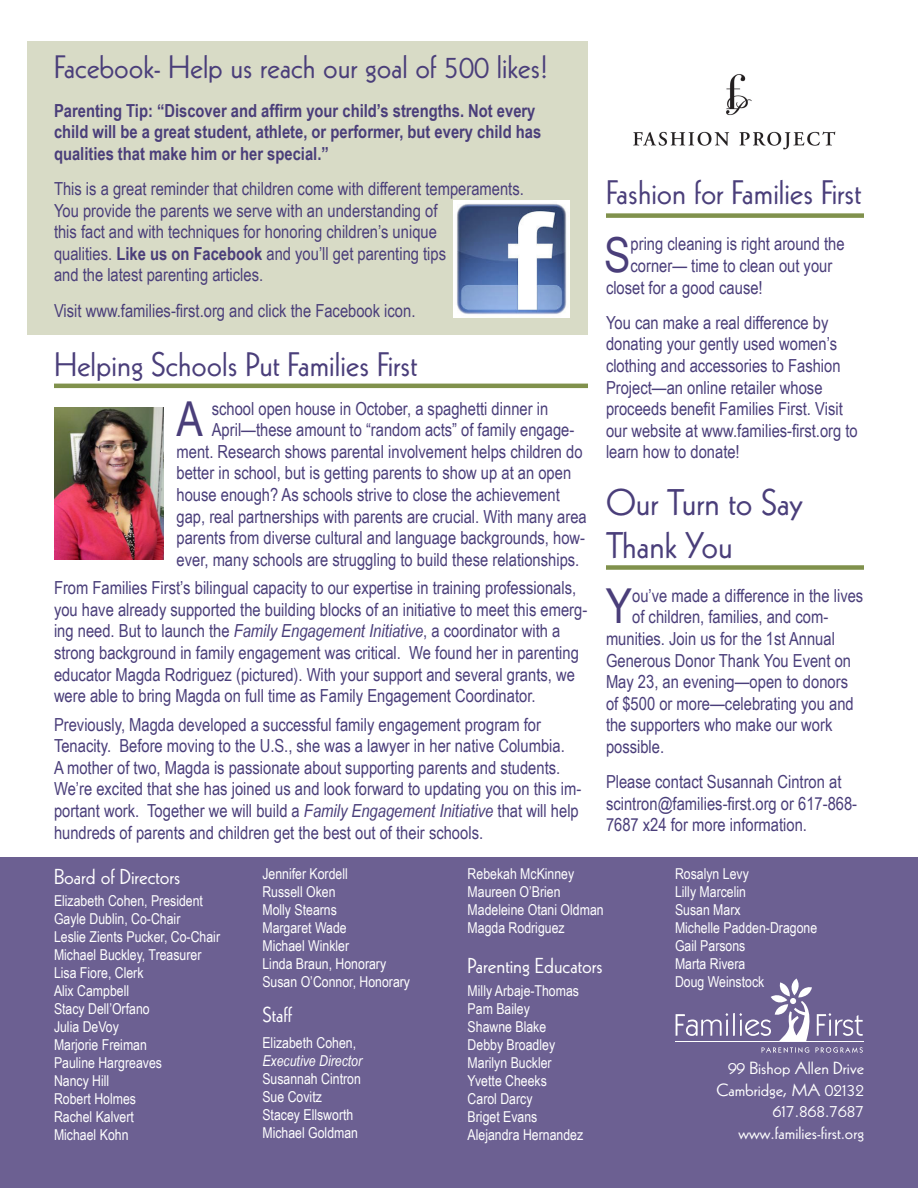
<style>
.page{position:relative;width:918px;height:1188px;background:#fff}
.page>*{position:absolute;margin:0;border:0;box-sizing:border-box;transform-origin:0 0}
.FF_Update{font:48.15px "Arial Narrow";color:#4a3e7a}
.t1{font:36px/43.2px "Kabel";color:#4a3e7a}
.t2{font:33px "Kabel";color:#4a3e7a}
.t3{font:31.5px "Kabel";color:#4a3e7a}
.t4{font:21px "Kabel";color:#fff}
.FF_Update-2{font:18px/21.6px "Arial Narrow";color:#4a3e7a}
.t5{font:700 18px/21.6px "Arial Narrow";color:#4a3e7a}
.t6{font:17.1px "Kabel";color:#fff;scale:1.05 1}
.t7{font:15px "Arial Narrow";color:#fff}
.t8{font:italic 15px "Arial Narrow";color:#fff}
.s1{font-weight:700}
.s2{font-style:italic}
</style>
<div class="page">
<div style="left:27px;top:41px;width:561px;height:294px;background:#d8dbc6"></div>
<div style="left:0;top:858px;width:918px;height:330px;background:#6c6092"></div>
<svg style="left:762px;top:1047px;width:101px;height:6px"></svg>
<svg style="left:676px;top:978px;width:187px;height:63px"></svg>
<hr style="left:675px;top:1041px;width:189px;height:1px;background:#fff">
<img style="left:453px;top:201px;width:117px;height:117px">
<img style="left:54px;top:407px;width:109px;height:153px">
<img style="left:633px;top:74px;width:203px;height:76px">
<div style="left:606px;top:213px;width:258px;height:5px;background:#80914c"></div>
<div style="left:606px;top:565px;width:258px;height:5px;background:#80914c"></div>
<hr style="left:54px;top:384px;width:534px;height:4px;background:#80914c">
<p class="t3" style="left:54px;top:48px;width:496px">Facebook- Help us reach our goal of 500 likes!</p>
<p class="t5" style="left:54px;top:99px;width:489px">Parenting Tip: “Discover and affirm your child’s strengths. Not every child will be a great student, athlete, or performer, but every child has qualities that make him or her special.”</p>
<p class="FF_Update-2" style="left:54px;top:177px;width:471px">This is a great reminder that children come with different temperaments.<br>You provide the parents we serve with an understanding of<br>this fact and with techniques for honoring children’s unique<br>qualities. <span class="s1">Like us on Facebook</span> and you’ll get parenting tips<br>and the latest parenting articles.</p>
<p class="FF_Update-2" style="left:54px;top:299px;width:363px">Visit www.families-first.org and click the Facebook icon.</p>
<p class="t2" style="left:54px;top:345px;width:365px">Helping Schools Put Families First</p>
<p class="FF_Update" style="left:177px;top:384px;width:28px">A</p>
<p class="FF_Update-2" style="left:212px;top:397px;width:338px">school open house in October, a spaghetti dinner in</p>
<p class="FF_Update-2" style="left:212px;top:418px;width:364px">April—these amount to “random acts” of family engage-</p>
<p class="FF_Update-2" style="left:177px;top:440px;width:408px">ment. Research shows parental involvement helps children do</p>
<p class="FF_Update-2" style="left:177px;top:462px;width:396px">better in school, but is getting parents to show up at an open</p>
<p class="FF_Update-2" style="left:177px;top:483px;width:385px">house enough? As schools strive to close the achievement</p>
<p class="FF_Update-2" style="left:177px;top:505px;width:412px">gap, real partnerships with parents are crucial. With many area</p>
<p class="FF_Update-2" style="left:177px;top:526px;width:410px">parents from diverse cultural and language backgrounds, how-</p>
<p class="FF_Update-2" style="left:177px;top:548px;width:404px">ever, many schools are struggling to build these relationships.</p>
<p class="FF_Update-2" style="left:54px;top:576px;width:535px">From Families First’s bilingual capacity to our expertise in training professionals, you have already supported the building blocks of an initiative to meet this emerg&shy;ing need. But to launch the <span class="s2">Family Engagement Initiative</span>, a coordinator with a strong background in family engagement was critical. We found her in parenting educator Magda Rodriguez (pictured). With your support and several grants, we were able to bring Magda on full time as Family Engagement Coordinator.</p>
<p class="FF_Update-2" style="left:54px;top:713px;width:529px">Previously, Magda developed a successful family engagement program for Tenacity. Before moving to the U.S., she was a lawyer in her native Columbia.<br>A mother of two, Magda is passionate about supporting parents and students.<br>We’re excited that she has joined us and look forward to updating you on this im&shy;portant work. Together we will build a <span class="s2">Family Engagement Initiative</span> that will help hundreds of parents and children get the best out of their schools.</p>
<p class="t2" style="left:606px;top:173px;width:257px">Fashion for Families First</p>
<p class="FF_Update" style="left:604px;top:220px;width:28px">S</p>
<p class="FF_Update-2" style="left:631px;top:233px;width:216px">pring cleaning is right around the</p>
<p class="FF_Update-2" style="left:631px;top:254px;width:203px">corner— time to clean out your</p>
<p class="FF_Update-2" style="left:606px;top:276px;width:158px">closet for a good cause!</p>
<p class="FF_Update-2" style="left:606px;top:311px;width:253px">You can make a real difference by donating your gently used women’s clothing and accessories to Fashion Project—an online retailer whose proceeds benefit Families First. Visit our website at www.families-first.org to learn how to donate!</p>
<p class="t1" style="left:606px;top:481px;width:198px">Our Turn to Say<br>Thank You</p>
<p class="FF_Update" style="left:606px;top:571px;width:28px">Y</p>
<p class="FF_Update-2" style="left:632px;top:584px;width:233px">ou’ve made a difference in the lives</p>
<p class="FF_Update-2" style="left:632px;top:605px;width:198px">of children, families, and com-</p>
<p class="FF_Update-2" style="left:606px;top:627px;width:230px">munities. Join us for the 1st Annual</p>
<p class="FF_Update-2" style="left:606px;top:649px;width:247px">Generous Donor Thank You Event on</p>
<p class="FF_Update-2" style="left:606px;top:670px;width:244px">May 23, an evening—open to donors</p>
<p class="FF_Update-2" style="left:606px;top:692px;width:249px">of $500 or more—celebrating you and</p>
<p class="FF_Update-2" style="left:606px;top:713px;width:228px">the supporters who make our work</p>
<p class="FF_Update-2" style="left:606px;top:735px;width:60px">possible.</p>
<p class="FF_Update-2" style="left:606px;top:770px;width:253px">Please contact Susannah Cintron at scintron@families-first.org or 617-868-<br>7687 x24 for more information.</p>
<p class="t4" style="left:54px;top:864px;width:128px">Board of Directors</p>
<p class="t7" style="left:54px;top:890px;width:151px">Elizabeth Cohen, President</p>
<p class="t7" style="left:54px;top:908px;width:128px">Gayle Dublin, Co-Chair</p>
<p class="t7" style="left:54px;top:926px;width:168px">Leslie Zients Pucker, Co-Chair</p>
<p class="t7" style="left:54px;top:944px;width:149px">Michael Buckley, Treasurer</p>
<p class="t7" style="left:54px;top:962px;width:91px">Lisa Fiore, Clerk</p>
<p class="t7" style="left:54px;top:980px;width:77px">Alix Campbell</p>
<p class="t7" style="left:54px;top:998px;width:97px">Stacy Dell’Orfano</p>
<p class="t7" style="left:54px;top:1016px;width:66px">Julia DeVoy</p>
<p class="t7" style="left:54px;top:1034px;width:94px">Marjorie Freiman</p>
<p class="t7" style="left:54px;top:1052px;width:110px">Pauline Hargreaves</p>
<p class="t7" style="left:54px;top:1070px;width:57px">Nancy Hill</p>
<p class="t7" style="left:54px;top:1088px;width:84px">Robert Holmes</p>
<p class="t7" style="left:54px;top:1106px;width:81px">Rachel Kalvert</p>
<p class="t7" style="left:54px;top:1124px;width:76px">Michael Kohn</p>
<p class="t7" style="left:262px;top:863px;width:87px">Jennifer Kordell</p>
<p class="t7" style="left:262px;top:881px;width:75px">Russell Oken</p>
<p class="t7" style="left:262px;top:899px;width:76px">Molly Stearns</p>
<p class="t7" style="left:262px;top:917px;width:86px">Margaret Wade</p>
<p class="t7" style="left:262px;top:935px;width:88px">Michael Winkler</p>
<p class="t7" style="left:262px;top:953px;width:125px">Linda Braun, Honorary</p>
<p class="t7" style="left:262px;top:971px;width:149px">Susan O’Connor, Honorary</p>
<p class="t4" style="left:262px;top:1003px;width:31px">Staff</p>
<p class="t7" style="left:262px;top:1031px;width:95px">Elizabeth Cohen,</p>
<p class="t8" style="left:262px;top:1050px;width:101px">Executive Director</p>
<p class="t7" style="left:262px;top:1067px;width:100px">Susannah Cintron</p>
<p class="t7" style="left:262px;top:1085px;width:61px">Sue Covitz</p>
<p class="t7" style="left:262px;top:1103px;width:92px">Stacey Ellsworth</p>
<p class="t7" style="left:262px;top:1121px;width:97px">Michael Goldman</p>
<p class="t7" style="left:468px;top:863px;width:108px">Rebekah McKinney</p>
<p class="t7" style="left:468px;top:881px;width:94px">Maureen O’Brien</p>
<p class="t7" style="left:468px;top:899px;width:138px">Madeleine Otani Oldman</p>
<p class="t7" style="left:468px;top:917px;width:99px">Magda Rodriguez</p>
<p class="t4" style="left:468px;top:953px;width:137px">Parenting Educators</p>
<p class="t7" style="left:468px;top:980px;width:113px">Milly Arbaje-Thomas</p>
<p class="t7" style="left:468px;top:998px;width:64px">Pam Bailey</p>
<p class="t7" style="left:468px;top:1016px;width:80px">Shawne Blake</p>
<p class="t7" style="left:468px;top:1034px;width:89px">Debby Broadley</p>
<p class="t7" style="left:468px;top:1052px;width:86px">Marilyn Buckler</p>
<p class="t7" style="left:468px;top:1070px;width:81px">Yvette Cheeks</p>
<p class="t7" style="left:468px;top:1088px;width:66px">Carol Darcy</p>
<p class="t7" style="left:468px;top:1106px;width:71px">Briget Evans</p>
<p class="t7" style="left:468px;top:1124px;width:117px">Alejandra Hernandez</p>
<p class="t7" style="left:675px;top:863px;width:75px">Rosalyn Levy</p>
<p class="t7" style="left:675px;top:881px;width:73px">Lilly Marcelin</p>
<p class="t7" style="left:675px;top:899px;width:67px">Susan Marx</p>
<p class="t7" style="left:675px;top:917px;width:144px">Michelle Padden-Dragone</p>
<p class="t7" style="left:675px;top:935px;width:72px">Gail Parsons</p>
<p class="t7" style="left:675px;top:953px;width:72px">Marta Rivera</p>
<p class="t7" style="left:675px;top:971px;width:91px">Doug Weinstock</p>
<p class="t6" style="left:728px;top:1058px;width:131px">99 Bishop Allen Drive</p>
<p class="t6" style="left:716px;top:1080px;width:142px">Cambridge, MA 02132</p>
<p class="t6" style="left:773px;top:1101px;width:88px">617.868.7687</p>
<p class="t6" style="left:739px;top:1123px;width:121px">www.families-first.org</p>
</div>
